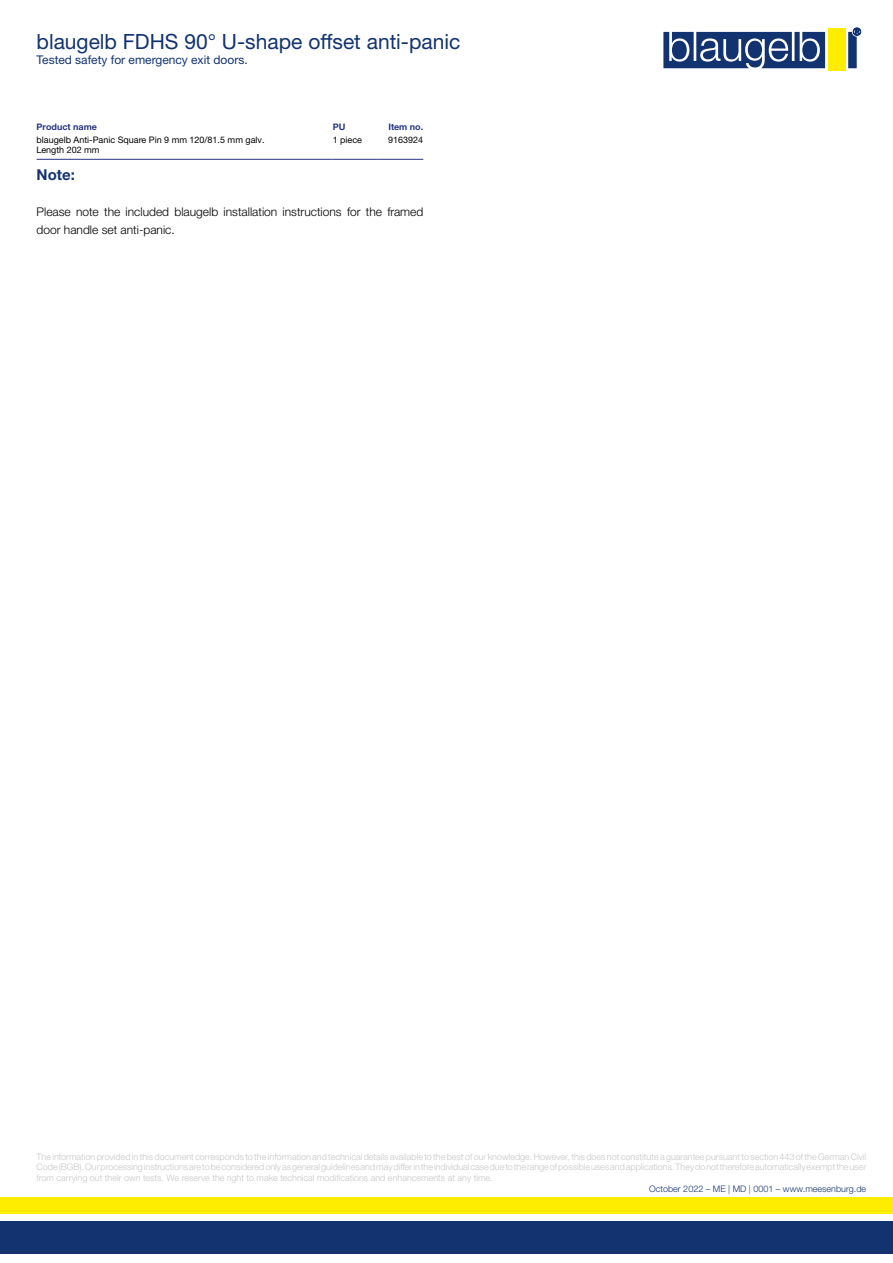
<style>
.page{position:relative;width:893px;height:1263px;background:#fff}
.page>*{position:absolute;margin:0;border:0;box-sizing:border-box;transform-origin:0 0}
.t1{font:21px "Helvetica Neue World 55 Roman";color:#133370}
.t2{font:700 15px "Helvetica Neue World 75";color:#133370}
.t3{font:12px/18px "Helvetica Neue World 45 Lt";color:#000}
.t4{font:12px "Helvetica Neue World 55 Roman";color:#133370}
.t5{font:9px/10.8px "Helvetica Neue World 45 Lt";color:#c6c6c6;text-align:justify}
.t6{font:9px/10.8px "Helvetica Neue World 55 Roman";color:#000}
.t7{font:9px "Helvetica Neue World 45 Lt";color:#133370}
.t8{font:700 9px "Helvetica Neue World 75";color:#283583}
</style>
<div class="page">
<div style="left:0;top:1222px;width:893px;height:32px;background:#133370"></div>
<div style="left:0;top:1197px;width:893px;height:17px;background:#ffed00"></div>
<svg style="left:663px;top:28px;width:198px;height:40px"></svg>
<div style="left:828px;top:29px;width:17px;height:42px;background:#ffed00"></div>
<hr style="left:37px;top:159px;width:296px;height:1px;background:#283583">
<hr style="left:333px;top:159px;width:45px;height:1px;background:#283583">
<hr style="left:378px;top:159px;width:45px;height:1px;background:#283583">
<h1 class="t1" style="left:37px;top:30px;width:425px">blaugelb FDHS 90° U-shape offset anti-panic</h1>
<h3 class="t4" style="left:37px;top:53px;width:213px">Tested safety for emergency exit doors.</h3>
<p class="t8" style="left:37px;top:122px;width:62px">Product name</p>
<p class="t8" style="left:333px;top:122px;width:14px">PU</p>
<p class="t8" style="left:388px;top:122px;width:36px">Item no.</p>
<p class="t6" style="left:37px;top:134px;width:229px">blaugelb Anti-Panic Square Pin 9 mm 120/81.5 mm galv.<br>Length 202 mm</p>
<p class="t6" style="left:333px;top:134px;width:31px">1 piece</p>
<p class="t6" style="left:388px;top:134px;width:37px">9163924</p>
<h2 class="t2" style="left:37px;top:166px;width:40px">Note:</h2>
<h3 class="t3" style="left:37px;top:203px;width:388px">Please note the included blaugelb installation instructions for the framed door handle set anti-panic.</h3>
<p class="t5" style="left:37px;top:1151px;width:831px">The information provided in this document corresponds to the information and technical details available to the best of our knowledge. However, this does not constitute a guarantee pursuant to section 443 of the German Civil Code (BGB). Our processing instructions are to be considered only as general guidelines and may differ in the individual case due to the range of possible uses and applications. They do not therefore automatically exempt the user from carrying out their own tests. We reserve the right to make technical modifications and enhancements at any time.</p>
<p class="t7" style="left:649px;top:1183px;width:218px">October 2022 – ME | MD | 0001 – www.meesenburg.de</p>
</div>
